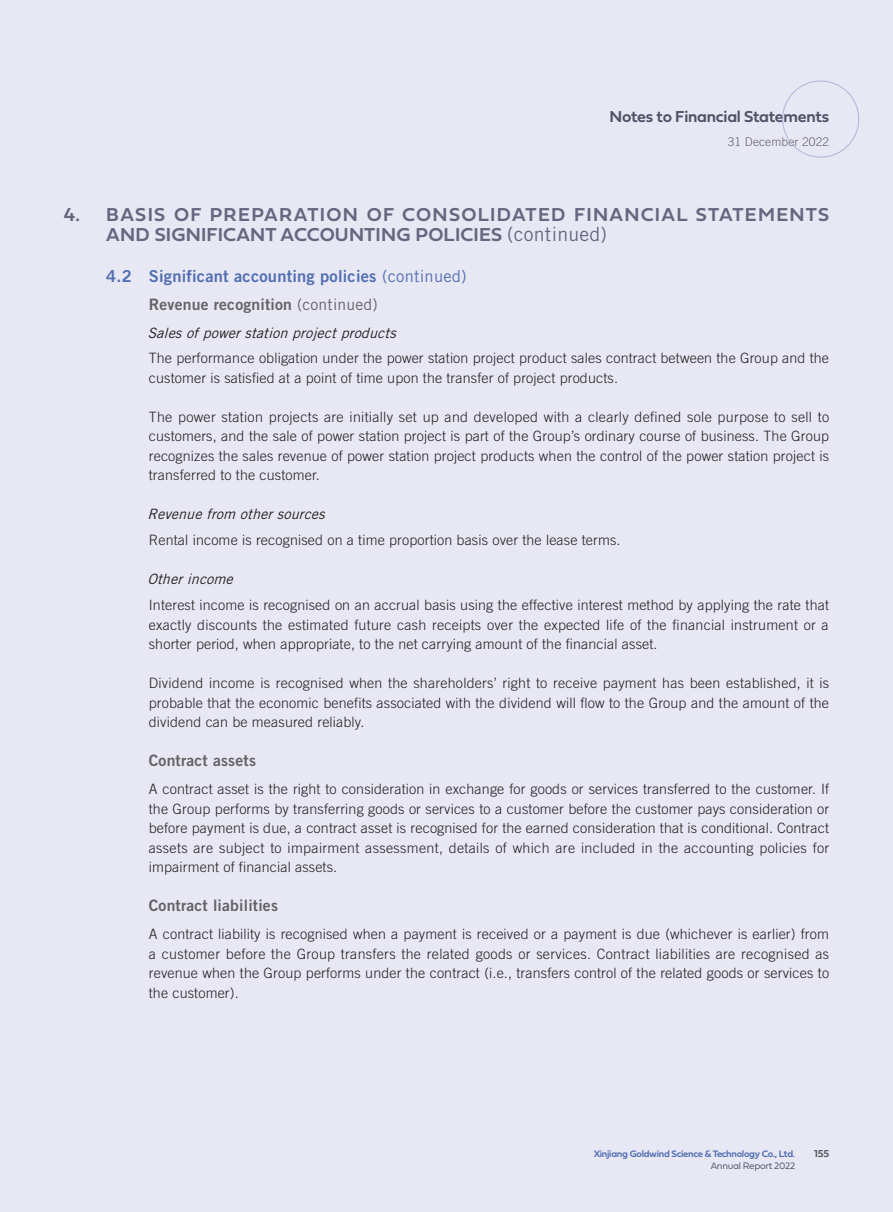
<style>
.page{position:relative;width:893px;height:1212px;background:#e8e8f4}
.page>*{position:absolute;margin:0;border:0;box-sizing:border-box;transform-origin:0 0}
.Heading_1{font:19.5px/19.5px "Fieldwork Geo Demibold";letter-spacing:.06em;color:#656780}
.Heading_2{font:16.5px "Trade Gothic LT Std Bd 2";letter-spacing:.01em;color:#526eb2}
.t1{font:16.5px "Fieldwork Geo Demibold";letter-spacing:-.015em;color:#515268}
.Heading_3{font:15.75px "Trade Gothic LT Std Bd 2";letter-spacing:.01em;color:#636366}
.Body_Text{font:300 14.25px/19.5px "Trade Gothic LT Std";letter-spacing:.01em;color:#231f20;text-align:justify}
.Heading_4{font:italic 14.25px "Trade Gothic LT Std";color:#231f20}
.t2{font:300 12px "Trade Gothic LT Std";letter-spacing:.01em;color:#636366}
.t3{font:10.5px "Fieldwork Geo Demibold";color:#57585a}
.t4{font:9.75px "Fieldwork Geo Demibold";letter-spacing:-.03em;color:#526eb2}
.t5{font:9.75px "Fieldwork Geo Light";letter-spacing:-.03em;color:#515268}
.s1{font-family:"Trade Gothic LT Std"}
</style>
<div class="page">
<div style="left:782px;top:81px;width:77px;height:76px;border:1px solid #adb4d8;border-radius:50%"></div>
<p class="t1" style="left:610px;top:104px;width:221px">Notes to Financial Statements</p>
<p class="t2" style="left:728px;top:134px;width:103px">31 December 2022</p>
<p class="Heading_1" style="left:106px;top:204px;width:724px;text-indent:-43px">4. BASIS OF PREPARATION OF CONSOLIDATED FINANCIAL STATEMENTS<br>AND SIGNIFICANT ACCOUNTING POLICIES <span class="s1">(continued)</span></p>
<p class="Heading_2" style="left:106px;top:265px;width:362px">4.2 Significant accounting policies <span class="s1">(continued)</span></p>
<p class="Heading_3" style="left:149px;top:294px;width:230px">Revenue recognition <span class="s1">(continued)</span></p>
<p class="Heading_4" style="left:147px;top:324px;width:254px">Salesofpowerstation projectproducts</p>
<p class="Body_Text" style="left:149px;top:348px;width:682px">The performance obligation under the power station project product sales contract between the Group and the customer is satisfied at a point of time upon the transfer of project products.</p>
<p class="Body_Text" style="left:149px;top:407px;width:682px">The power station projects are initially set up and developed with a clearly defined sole purpose to sell to customers, and the sale of power station project is part of the Group’s ordinary course of business. The Group recognizes the sales revenue of power station project products when the control of the power station project is transferred to the customer.</p>
<p class="Heading_4" style="left:147px;top:506px;width:183px">Revenuefrom othersources</p>
<p class="Body_Text" style="left:149px;top:530px;width:473px">Rental income is recognised on a time proportion basis over the lease terms.</p>
<p class="Heading_4" style="left:147px;top:571px;width:91px">Otherincome</p>
<p class="Body_Text" style="left:149px;top:595px;width:682px">Interest income is recognised on an accrual basis using the effective interest method by applying the rate that exactly discounts the estimated future cash receipts over the expected life of the financial instrument or a shorter period, when appropriate, to the net carrying amount of the financial asset.</p>
<p class="Body_Text" style="left:149px;top:673px;width:682px">Dividend income is recognised when the shareholders’ right to receive payment has been established, it is probable that the economic benefits associated with the dividend will flow to the Group and the amount of the dividend can be measured reliably.</p>
<p class="Heading_3" style="left:149px;top:751px;width:109px">Contract assets</p>
<p class="Body_Text" style="left:149px;top:779px;width:682px">A contract asset is the right to consideration in exchange for goods or services transferred to the customer. If the Group performs by transferring goods or services to a customer before the customer pays consideration or before payment is due, a contract asset is recognised for the earned consideration that is conditional. Contract assets are subject to impairment assessment, details of which are included in the accounting policies for impairment of financial assets.</p>
<p class="Heading_3" style="left:149px;top:896px;width:131px">Contract liabilities</p>
<p class="Body_Text" style="left:149px;top:924px;width:682px">A contract liability is recognised when a payment is received or a payment is due (whichever is earlier) from a customer before the Group transfers the related goods or services. Contract liabilities are recognised as revenue when the Group performs under the contract (i.e., transfers control of the related goods or services to the customer).</p>
<p class="t4" style="left:594px;top:1146px;width:203px">Xinjiang Goldwind Science &amp; Technology Co., Ltd.</p>
<p class="t5" style="left:711px;top:1158px;width:86px">Annual Report 2022</p>
<p class="t3" style="left:814px;top:1145px;width:17px">155</p>
</div>
